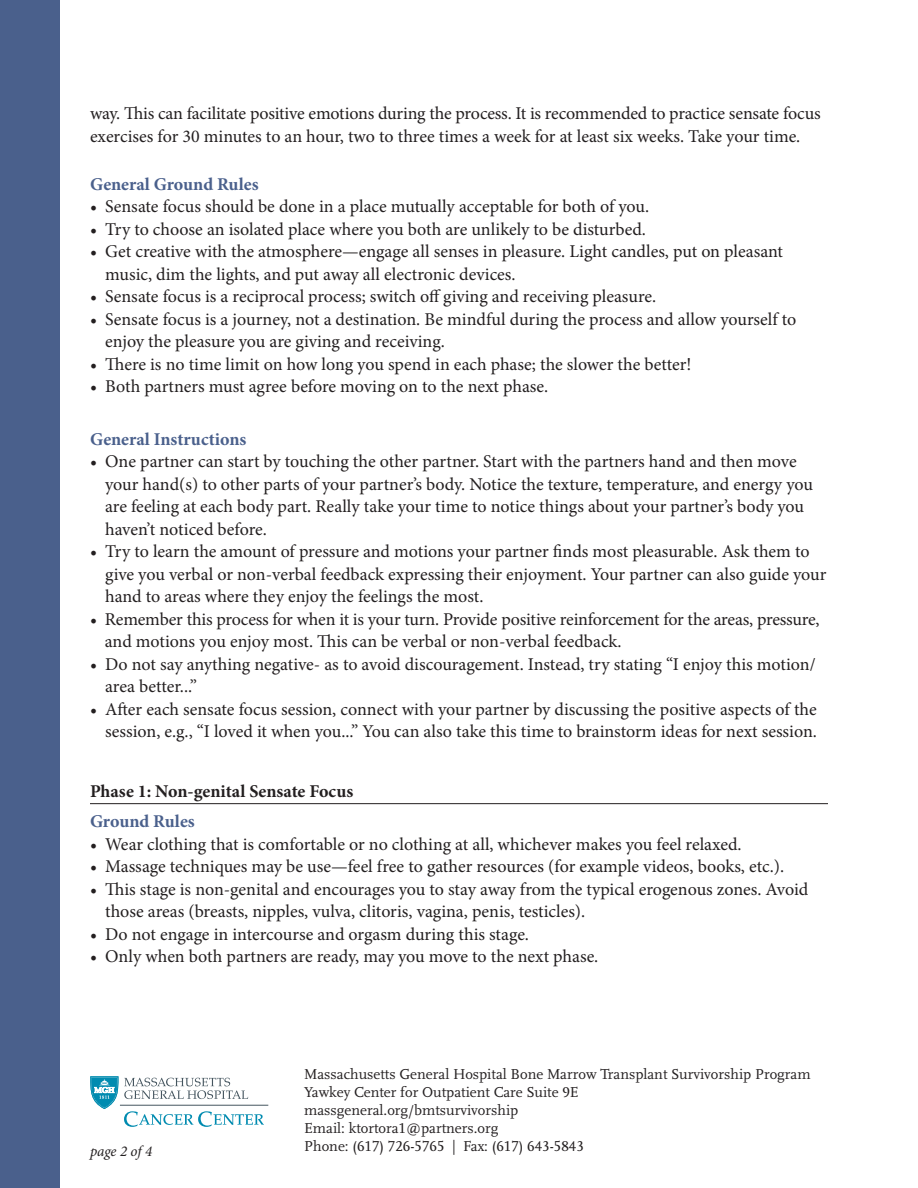
<style>
.page{position:relative;width:918px;height:1188px;background:#fff}
.page>*{position:absolute;margin:0;border:0;box-sizing:border-box;transform-origin:0 0}
.t1{font:18px/22.5px "Minion Pro";letter-spacing:-.005em;color:#231f20}
.t2{font:700 18px "Minion Pro";color:#4a608c}
.t3{font:700 18px "Minion Pro";color:#231f20}
.t4{font:15px "Scala";color:#231f20}
.t5{font:15px "Scala Figures";color:#231f20}
.t6{font:italic 15px "Minion Pro";letter-spacing:-.01em;color:#231f20}
.s1{font-family:"Scala Figures"}
.s2{font-family:"Scala"}
</style>
<div class="page">
<svg style="left:124px;top:1078px;width:124px;height:21px"></svg>
<hr style="left:120px;top:1105px;width:148px;height:1px;background:#45555f">
<svg style="left:91px;top:1077px;width:27px;height:32px"></svg>
<svg style="left:124px;top:1111px;width:140px;height:16px"></svg>
<div style="left:0;top:0;width:59px;height:1188px;background:#4a608c"></div>
<hr style="left:90px;top:803px;width:738px;height:1px;background:#231f20">
<p class="t1" style="left:90px;top:102px;width:732px">way. This can facilitate positive emotions during the process. It is recommended to practice sensate focus exercises for 30 minutes to an hour, two to three times a week for at least six weeks. Take your time.</p>
<p class="t2" style="left:90px;top:171px;width:170px">General Ground Rules</p>
<p class="t1" style="left:90px;top:195px;width:561px">• Sensate focus should be done in a place mutually acceptable for both of you.</p>
<p class="t1" style="left:90px;top:218px;width:558px">• Try to choose an isolated place where you both are unlikely to be disturbed.</p>
<p class="t1" style="left:105px;top:240px;width:679px;text-indent:-15px">• Get creative with the atmosphere—engage all senses in pleasure. Light candles, put on pleasant music, dim the lights, and put away all electronic devices.</p>
<p class="t1" style="left:90px;top:285px;width:568px">• Sensate focus is a reciprocal process; switch off giving and receiving pleasure.</p>
<p class="t1" style="left:105px;top:308px;width:693px;text-indent:-15px">• Sensate focus is a journey, not a destination. Be mindful during the process and allow yourself to enjoy the pleasure you are giving and receiving.</p>
<p class="t1" style="left:90px;top:353px;width:603px">• There is no time limit on how long you spend in each phase; the slower the better!</p>
<p class="t1" style="left:90px;top:375px;width:460px">• Both partners must agree before moving on to the next phase.</p>
<p class="t2" style="left:90px;top:426px;width:158px">General Instructions</p>
<p class="t1" style="left:105px;top:450px;width:709px;text-indent:-15px">• One partner can start by touching the other partner. Start with the partners hand and then move your hand(s) to other parts of your partner’s body. Notice the texture, temperature, and energy you are feeling at each body part. Really take your time to notice things about your partner’s body you haven’t noticed before.</p>
<p class="t1" style="left:105px;top:540px;width:723px;text-indent:-15px">• Try to learn the amount of pressure and motions your partner finds most pleasurable. Ask them to give you verbal or non‐verbal feedback expressing their enjoyment. Your partner can also guide your hand to areas where they enjoy the feelings the most.</p>
<p class="t1" style="left:105px;top:608px;width:716px;text-indent:-15px">• Remember this process for when it is your turn. Provide positive reinforcement for the areas, pressure, and motions you enjoy most. This can be verbal or non‐verbal feedback.</p>
<p class="t1" style="left:105px;top:653px;width:712px;text-indent:-15px">• Do not say anything negative‐ as to avoid discouragement. Instead, try stating “I enjoy this motion/ area better...”</p>
<p class="t1" style="left:90px;top:698px;width:729px;text-align:right">• After each sensate focus session, connect with your partner by discussing the positive aspects of the session, e.g., “I loved it when you...” You can also take this time to brainstorm ideas for next session.</p>
<p class="t3" style="left:90px;top:779px;width:265px">Phase 1: Non‐genital Sensate Focus</p>
<p class="t2" style="left:90px;top:809px;width:106px">Ground Rules</p>
<p class="t1" style="left:90px;top:833px;width:653px">• Wear clothing that is comfortable or no clothing at all, whichever makes you feel relaxed.</p>
<p class="t1" style="left:90px;top:855px;width:696px">• Massage techniques may be use—feel free to gather resources (for example videos, books, etc.).</p>
<p class="t1" style="left:105px;top:878px;width:705px;text-indent:-15px">• This stage is non‐genital and encourages you to stay away from the typical erogenous zones. Avoid those areas (breasts, nipples, vulva, clitoris, vagina, penis, testicles).</p>
<p class="t1" style="left:90px;top:923px;width:440px">• Do not engage in intercourse and orgasm during this stage.</p>
<p class="t1" style="left:90px;top:945px;width:510px">• Only when both partners are ready, may you move to the next phase.</p>
<p class="t6" style="left:90px;top:1141px;width:64px">page 2 of 4</p>
<p class="t4" style="left:304px;top:1066px;width:508px">Massachusetts General Hospital Bone Marrow Transplant Survivorship Program</p>
<p class="t4" style="left:304px;top:1084px;width:276px">Yawkey Center for Outpatient Care Suite <span class="s1">9</span>E</p>
<p class="t4" style="left:304px;top:1102px;width:216px">massgeneral.org/bmtsurvivorship</p>
<p class="t4" style="left:304px;top:1120px;width:196px">Email: ktortora<span class="s1">1</span>@partners.org</p>
<p class="t5" style="left:304px;top:1137px;width:281px"><span class="s2">Phone: (</span>617<span class="s2">)</span> 726<span class="s2">-</span>5765 <span class="s2">| Fax: (</span>617<span class="s2">)</span> 643<span class="s2">-</span>5843</p>
</div>
